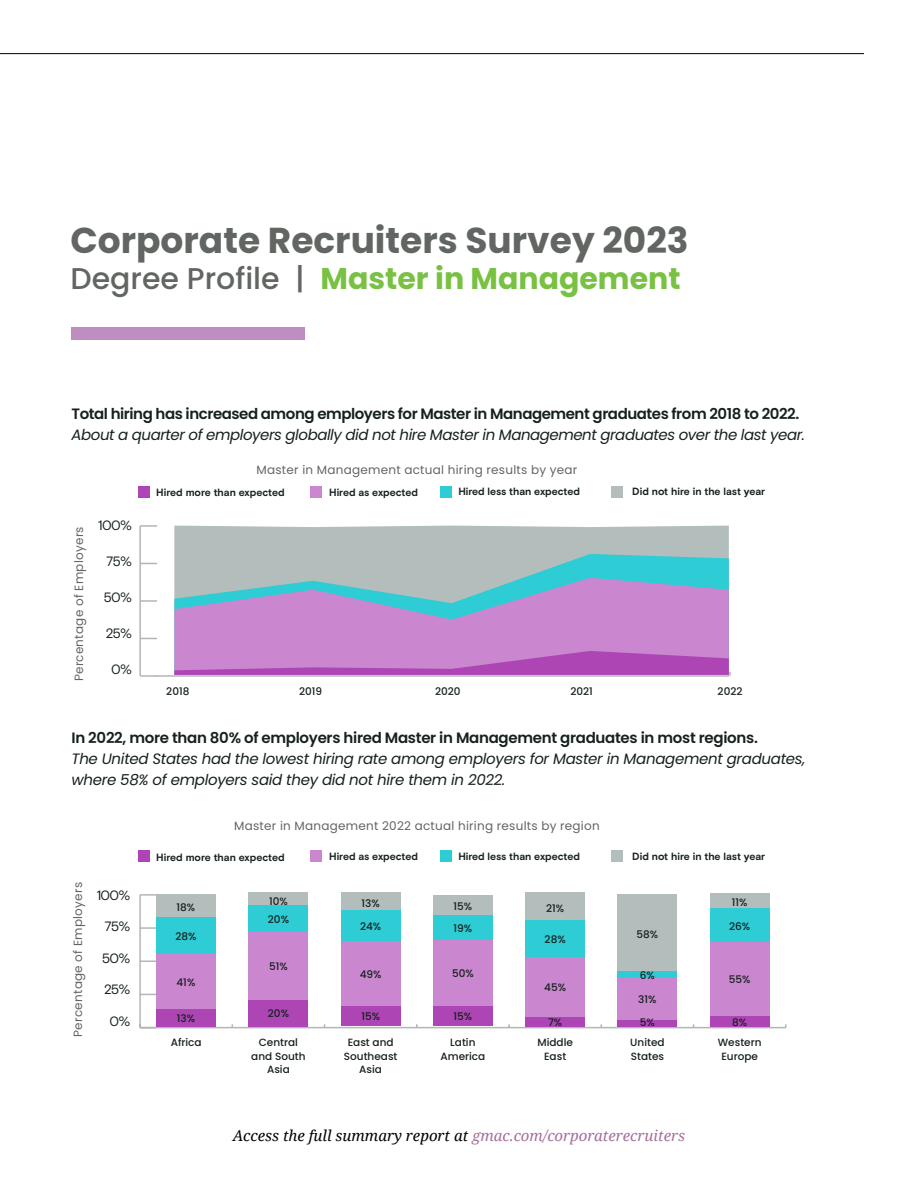
<style>
.page{position:relative;width:918px;height:1188px;background:#fff}
.page>*{position:absolute;margin:0;border:0;box-sizing:border-box;transform-origin:0 0}
.t1{font:700 36px "Poppins";color:#626662}
.t2{font:700 30px "Poppins";color:#78c143}
.t3{font:italic 15px/21px "Poppins";letter-spacing:-.02em;color:#16211f}
.t4{font:600 15px "Poppins";letter-spacing:-.03em;color:#16211f}
.t5{font:italic 15px "Noto Serif";color:#000}
.t6{font:13.5px "Basis Grotesque Pro";letter-spacing:-.05em;color:#16211f}
.t7{font:12px "Poppins";letter-spacing:.02em;color:#626662}
.t8{font:500 10.5px/13.5px "Poppins";color:#16211f;text-align:center}
.t9{font:700 10.5px "Basis Grotesque Pro";color:#16211f}
.s1{font-weight:500;color:#626662}
.s2{color:#a66e9b}
</style>
<div class="page">
<div style="left:138px;top:851px;width:12px;height:11px;background:#ae45b4"></div>
<div style="left:440px;top:851px;width:12px;height:11px;background:#2eccd4"></div>
<div style="left:311px;top:851px;width:11px;height:11px;background:#ca86ce"></div>
<div style="left:611px;top:851px;width:12px;height:11px;background:#b2bdbc"></div>
<div style="left:138px;top:486px;width:12px;height:12px;background:#ae45b4"></div>
<div style="left:440px;top:486px;width:12px;height:12px;background:#2eccd4"></div>
<div style="left:311px;top:486px;width:11px;height:12px;background:#ca86ce"></div>
<div style="left:611px;top:486px;width:12px;height:12px;background:#b2bdbc"></div>
<hr style="left:140px;top:1027px;width:646px;height:1px;background:#b3b5b8">
<hr style="left:139px;top:895px;width:2px;height:133px;background:#b3b5b8">
<svg style="left:139px;top:1026px;width:17px;height:2px"></svg>
<svg style="left:141px;top:994px;width:15px;height:1px"></svg>
<svg style="left:141px;top:960px;width:15px;height:2px"></svg>
<svg style="left:141px;top:927px;width:15px;height:2px"></svg>
<svg style="left:140px;top:894px;width:16px;height:2px"></svg>
<div style="left:157px;top:894px;width:59px;height:24px;background:#b2bdbc"></div>
<div style="left:249px;top:892px;width:59px;height:14px;background:#b2bdbc"></div>
<div style="left:341px;top:892px;width:59px;height:18px;background:#b2bdbc"></div>
<div style="left:433px;top:895px;width:59px;height:20px;background:#b2bdbc"></div>
<div style="left:526px;top:892px;width:59px;height:28px;background:#b2bdbc"></div>
<div style="left:618px;top:894px;width:59px;height:77px;background:#b2bdbc"></div>
<div style="left:710px;top:894px;width:59px;height:14px;background:#b2bdbc"></div>
<div style="left:157px;top:918px;width:59px;height:37px;background:#2eccd4"></div>
<div style="left:249px;top:906px;width:59px;height:26px;background:#2eccd4"></div>
<div style="left:341px;top:910px;width:59px;height:31px;background:#2eccd4"></div>
<div style="left:433px;top:915px;width:59px;height:25px;background:#2eccd4"></div>
<div style="left:526px;top:920px;width:59px;height:37px;background:#2eccd4"></div>
<div style="left:618px;top:971px;width:59px;height:8px;background:#2eccd4"></div>
<div style="left:710px;top:908px;width:59px;height:35px;background:#2eccd4"></div>
<div style="left:157px;top:955px;width:59px;height:54px;background:#ca86ce"></div>
<div style="left:249px;top:932px;width:59px;height:68px;background:#ca86ce"></div>
<div style="left:341px;top:941px;width:59px;height:66px;background:#ca86ce"></div>
<div style="left:433px;top:940px;width:59px;height:67px;background:#ca86ce"></div>
<div style="left:526px;top:957px;width:59px;height:60px;background:#ca86ce"></div>
<div style="left:618px;top:979px;width:59px;height:41px;background:#ca86ce"></div>
<div style="left:710px;top:943px;width:59px;height:73px;background:#ca86ce"></div>
<div style="left:157px;top:1009px;width:59px;height:17px;background:#ae45b4"></div>
<div style="left:249px;top:1000px;width:59px;height:26px;background:#ae45b4"></div>
<div style="left:341px;top:1007px;width:59px;height:19px;background:#ae45b4"></div>
<div style="left:433px;top:1007px;width:59px;height:19px;background:#ae45b4"></div>
<div style="left:526px;top:1017px;width:59px;height:9px;background:#ae45b4"></div>
<div style="left:618px;top:1020px;width:59px;height:6px;background:#ae45b4"></div>
<div style="left:710px;top:1016px;width:59px;height:10px;background:#ae45b4"></div>
<hr style="left:0;top:53px;width:864px;height:1px;background:#000">
<div style="left:72px;top:327px;width:233px;height:13px;background:#bf8dbf"></div>
<hr style="left:139px;top:526px;width:2px;height:150px;background:#b3b5b8">
<svg style="left:140px;top:675px;width:16px;height:2px"></svg>
<svg style="left:141px;top:638px;width:16px;height:1px"></svg>
<svg style="left:141px;top:600px;width:16px;height:2px"></svg>
<svg style="left:141px;top:563px;width:16px;height:1px"></svg>
<svg style="left:140px;top:525px;width:17px;height:2px"></svg>
<hr style="left:156px;top:675px;width:573px;height:2px;background:#b3b5b8">
<div style="left:174px;top:526px;width:555px;height:28px;background:#b2bdbc"></div>
<svg style="left:174px;top:554px;width:555px;height:24px;background:#8cc1c3"></svg>
<svg style="left:174px;top:578px;width:555px;height:73px;background:#b096cc"></svg>
<svg style="left:174px;top:651px;width:557px;height:25px;background:#bc69c1"></svg>
<h1 class="t1" style="left:70px;top:220px;width:620px">Corporate Recruiters Survey 2023</h1>
<h2 class="t2" style="left:70px;top:261px;width:612px"><span class="s1">Degree Profile |</span> Master in Management</h2>
<p class="t4" style="left:72px;top:405px;width:729px">Total hiring has increased among employers for Master in Management graduates from 2018 to 2022.</p>
<p class="t3" style="left:72px;top:424px;width:735px">About a quarter of employers globally did not hire Master in Management graduates over the last year.</p>
<p class="t7" style="left:257px;top:462px;width:322px">Master in Management actual hiring results by year</p>
<p class="t7" style="left:72px;top:681px;width:156px;rotate:-90deg">Percentage of Employers</p>
<p class="t6" style="left:98px;top:518px;width:36px">100%</p>
<p class="t6" style="left:106px;top:554px;width:27px">75%</p>
<p class="t6" style="left:104px;top:590px;width:30px">50%</p>
<p class="t6" style="left:106px;top:626px;width:28px">25%</p>
<p class="t6" style="left:111px;top:662px;width:22px">0%</p>
<p class="t9" style="left:156px;top:487px;width:130px">Hired more than expected</p>
<p class="t9" style="left:329px;top:486px;width:90px">Hired as expected</p>
<p class="t9" style="left:458px;top:485px;width:123px">Hired less than expected</p>
<p class="t9" style="left:632px;top:486px;width:135px">Did not hire in the last year</p>
<p class="t8" style="left:166px;top:684px;width:25px">2018</p>
<p class="t8" style="left:299px;top:684px;width:25px">2019</p>
<p class="t8" style="left:435px;top:684px;width:27px">2020</p>
<p class="t8" style="left:570px;top:684px;width:24px">2021</p>
<p class="t8" style="left:718px;top:684px;width:26px">2022</p>
<p class="t4" style="left:72px;top:729px;width:688px">In 2022, more than 80% of employers hired Master in Management graduates in most regions.</p>
<p class="t3" style="left:72px;top:748px;width:735px">The United States had the lowest hiring rate among employers for Master in Management graduates, where 58% of employers said they did not hire them in 2022.</p>
<p class="t7" style="left:234px;top:819px;width:367px">Master in Management 2022 actual hiring results by region</p>
<p class="t7" style="left:71px;top:1037px;width:156px;rotate:-90deg">Percentage of Employers</p>
<p class="t6" style="left:96px;top:887px;width:36px">100%</p>
<p class="t6" style="left:105px;top:919px;width:27px">75%</p>
<p class="t6" style="left:102px;top:950px;width:30px">50%</p>
<p class="t6" style="left:104px;top:982px;width:28px">25%</p>
<p class="t6" style="left:110px;top:1013px;width:22px">0%</p>
<p class="t9" style="left:156px;top:851px;width:130px">Hired more than expected</p>
<p class="t9" style="left:329px;top:850px;width:90px">Hired as expected</p>
<p class="t9" style="left:458px;top:850px;width:123px">Hired less than expected</p>
<p class="t9" style="left:632px;top:850px;width:135px">Did not hire in the last year</p>
<p class="t8" style="left:177px;top:901px;width:20px">18%</p>
<p class="t8" style="left:269px;top:894px;width:20px">10%</p>
<p class="t8" style="left:362px;top:896px;width:20px">13%</p>
<p class="t8" style="left:454px;top:900px;width:20px">15%</p>
<p class="t8" style="left:546px;top:901px;width:20px">21%</p>
<p class="t8" style="left:732px;top:896px;width:17px">11%</p>
<p class="t8" style="left:175px;top:930px;width:23px">28%</p>
<p class="t8" style="left:268px;top:913px;width:23px">20%</p>
<p class="t8" style="left:360px;top:919px;width:23px">24%</p>
<p class="t8" style="left:454px;top:921px;width:20px">19%</p>
<p class="t8" style="left:545px;top:932px;width:23px">28%</p>
<p class="t8" style="left:637px;top:927px;width:23px">58%</p>
<p class="t8" style="left:729px;top:919px;width:23px">26%</p>
<p class="t8" style="left:177px;top:976px;width:20px">41%</p>
<p class="t8" style="left:269px;top:960px;width:20px">51%</p>
<p class="t8" style="left:360px;top:968px;width:23px">49%</p>
<p class="t8" style="left:452px;top:967px;width:23px">50%</p>
<p class="t8" style="left:544px;top:981px;width:23px">45%</p>
<p class="t8" style="left:640px;top:968px;width:17px">6%</p>
<p class="t8" style="left:729px;top:973px;width:23px">55%</p>
<p class="t8" style="left:638px;top:993px;width:20px">31%</p>
<p class="t8" style="left:177px;top:1011px;width:20px">13%</p>
<p class="t8" style="left:268px;top:1007px;width:23px">20%</p>
<p class="t8" style="left:361px;top:1010px;width:20px">15%</p>
<p class="t8" style="left:454px;top:1010px;width:20px">15%</p>
<p class="t8" style="left:548px;top:1016px;width:16px">7%</p>
<p class="t8" style="left:640px;top:1015px;width:17px">5%</p>
<p class="t8" style="left:732px;top:1015px;width:17px">8%</p>
<p class="t8" style="left:171px;top:1036px;width:33px">Africa</p>
<p class="t8" style="left:251px;top:1036px;width:56px">Central and South<br>Asia</p>
<p class="t8" style="left:344px;top:1036px;width:55px">East and<br>Southeast<br>Asia</p>
<p class="t8" style="left:537px;top:1036px;width:37px">Middle<br>East</p>
<p class="t8" style="left:440px;top:1036px;width:46px">Latin<br>America</p>
<p class="t8" style="left:630px;top:1036px;width:36px;text-align:left">United<br>States</p>
<p class="t8" style="left:718px;top:1036px;width:45px">Western<br>Europe</p>
<p class="t5" style="left:233px;top:1125px;width:454px">Access the full summary report at <span class="s2">gmac.com/corporaterecruiters</span></p>
</div>
